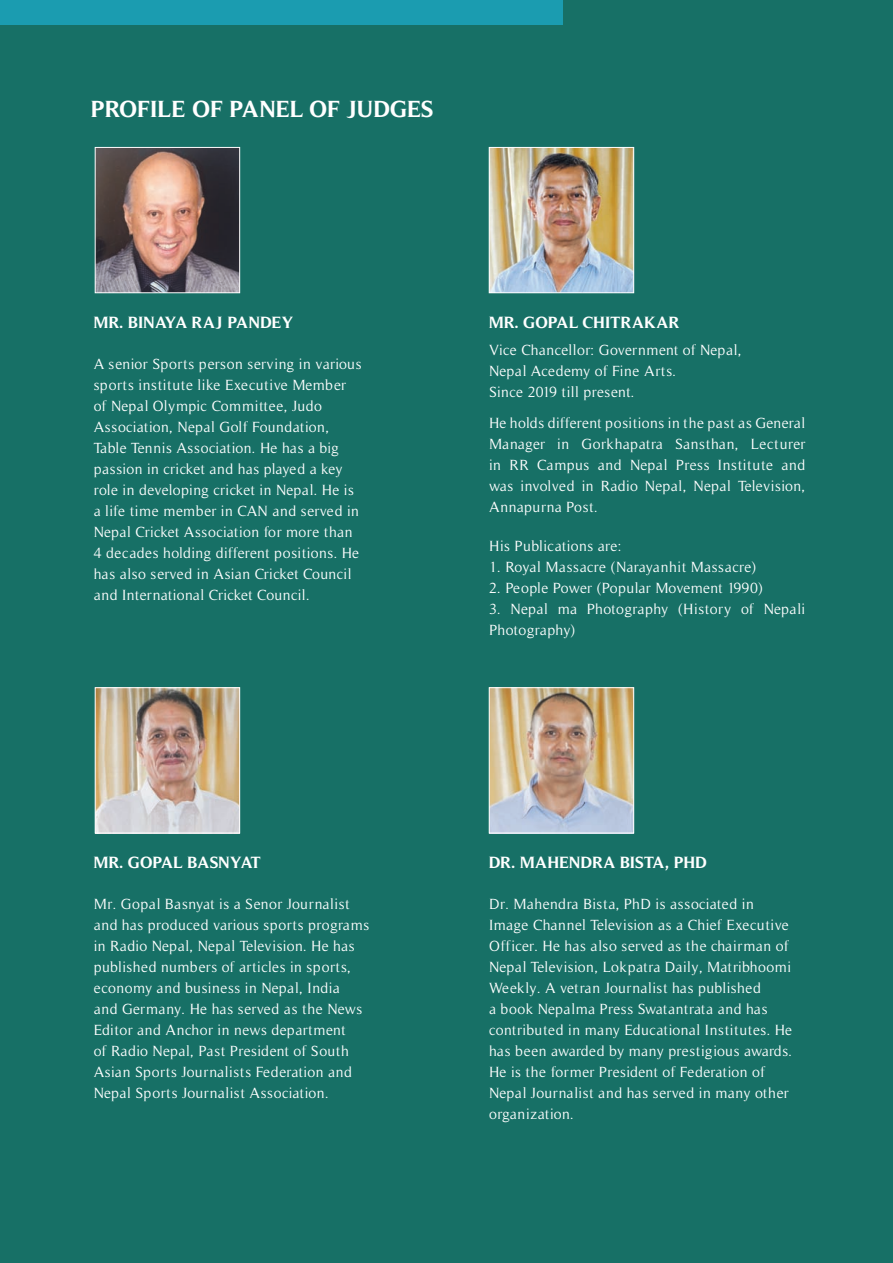
<style>
.page{position:relative;width:893px;height:1263px;background:#177066}
.page>*{position:absolute;margin:0;border:0;box-sizing:border-box;transform-origin:0 0}
._01_heading{font:700 23.55px "Timeless";color:#fff}
.Subhead{font:700 16.5px "Timeless";color:#fff}
.body{font:15px/21px "Timeless";letter-spacing:.025em;color:#fff}
.body-2{font:15px "Timeless";color:#fff}
</style>
<div class="page">
<div style="left:0;top:0;width:562px;height:24px;background:#1b9cb0"></div>
<img style="left:97px;top:149px;width:141px;height:142px">
<div style="left:95px;top:147px;width:145px;height:146px;border:1px solid #fff"></div>
<img style="left:97px;top:689px;width:141px;height:142px">
<div style="left:95px;top:687px;width:145px;height:146px;border:1px solid #fff"></div>
<img style="left:491px;top:149px;width:141px;height:142px">
<div style="left:489px;top:147px;width:145px;height:146px;border:1px solid #fff"></div>
<img style="left:491px;top:689px;width:141px;height:142px">
<div style="left:489px;top:687px;width:145px;height:146px;border:1px solid #fff"></div>
<p class="_01_heading" style="left:91px;top:95px;width:344px">PROFILE OF PANEL OF JUDGES</p>
<p class="Subhead" style="left:94px;top:312px;width:202px">MR. BINAYA RAJ PANDEY</p>
<p class="body" style="left:94px;top:353px;width:269px">A senior Sports person serving in various sports institute like Executive Member of Nepal Olympic Committee, Judo Association, Nepal Golf Foundation, Table Tennis Association. He has a big passion in cricket and has played a key role in developing cricket in Nepal. He is a life time member in CAN and served in Nepal Cricket Association for more than 4 decades holding different positions. He has also served in Asian Cricket Council and International Cricket Council.</p>
<p class="Subhead" style="left:489px;top:312px;width:193px">MR. GOPAL CHITRAKAR</p>
<p class="body" style="left:489px;top:340px;width:254px">Vice Chancellor: Government of Nepal,<br>Nepal Acedemy of Fine Arts.<br>Since 2019 till present.</p>
<p class="body" style="left:489px;top:412px;width:318px;text-align:justify">He holds different positions in the past as General Manager in Gorkhapatra Sansthan, Lecturer in RR Campus and Nepal Press Institute and was involved in Radio Nepal, Nepal Television, Annapurna Post.</p>
<p class="body" style="left:489px;top:535px;width:134px">His Publications are:</p>
<p class="body" style="left:489px;top:556px;width:269px">1. Royal Massacre (Narayanhit Massacre)</p>
<p class="body-2" style="left:489px;top:579px;width:275px">2. People Power (Popular Movement 1990)</p>
<p class="body" style="left:489px;top:598px;width:318px">3. Nepal ma Photography (History of Nepali<br>Photography)</p>
<p class="Subhead" style="left:94px;top:852px;width:169px">MR. GOPAL BASNYAT</p>
<p class="body" style="left:94px;top:894px;width:277px">Mr. Gopal Basnyat is a Senor Journalist and has produced various sports programs in Radio Nepal, Nepal Television. He has published numbers of articles in sports, economy and business in Nepal, India<br>and Germany. He has served as the News Editor and Anchor in news department<br>of Radio Nepal, Past President of South Asian Sports Journalists Federation and Nepal Sports Journalist Association.</p>
<p class="Subhead" style="left:489px;top:852px;width:220px">DR. MAHENDRA BISTA, PHD</p>
<p class="body" style="left:489px;top:894px;width:305px">Dr. Mahendra Bista, PhD is associated in Image Channel Television as a Chief Executive Officer. He has also served as the chairman of Nepal Television, Lokpatra Daily, Matribhoomi Weekly. A vetran Journalist has published<br>a book Nepalma Press Swatantrata and has contributed in many Educational Institutes. He has been awarded by many prestigious awards.<br>He is the former President of Federation of Nepal Journalist and has served in many other organization.</p>
</div>
